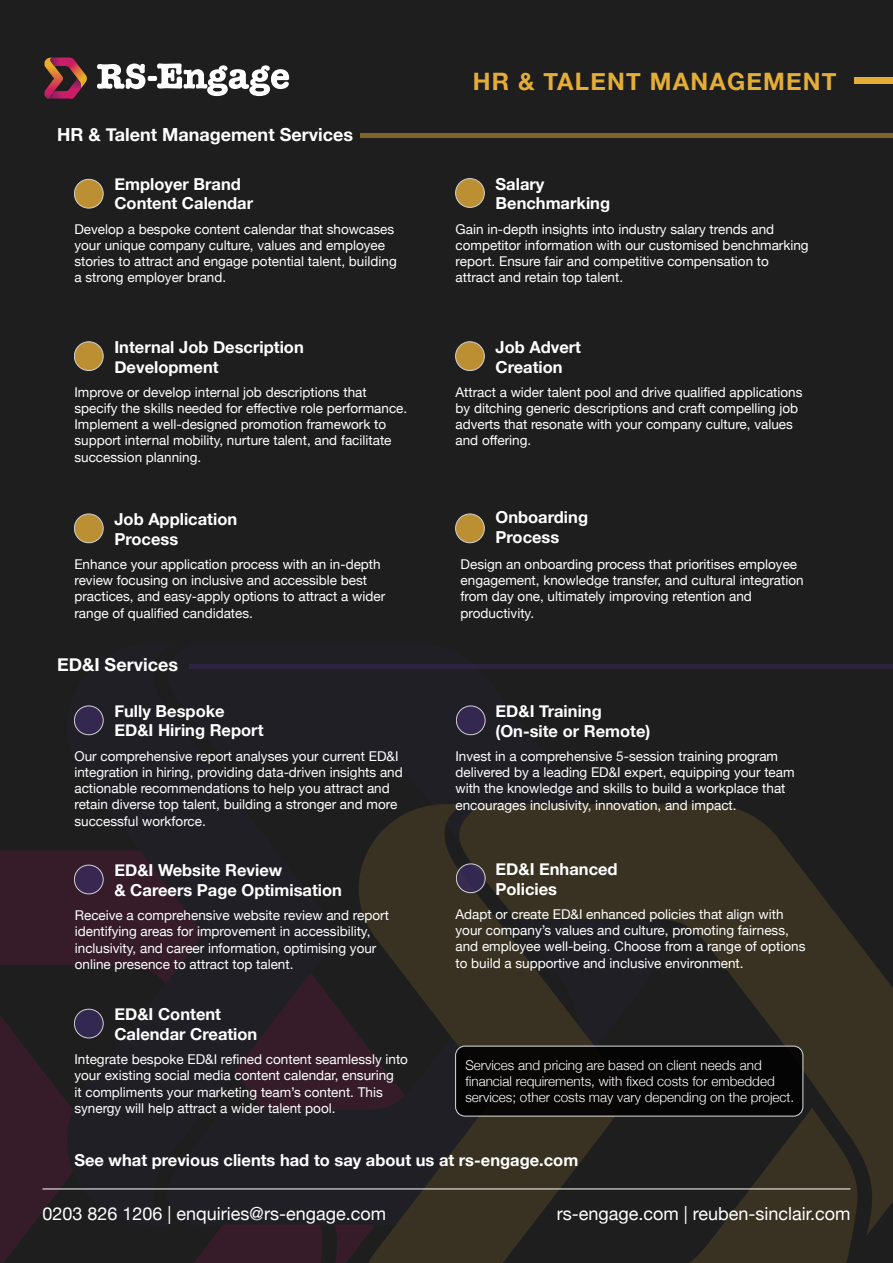
<style>
.page{position:relative;width:893px;height:1263px;background:#1e1e1e}
.page>*{position:absolute;margin:0;border:0;box-sizing:border-box;transform-origin:0 0}
.t1{font:700 24px "Helvetica Neue";letter-spacing:.05em;color:#e4ad38}
.t2{font:18px "Helvetica Neue";color:#fff}
.t3{font:700 18px "Helvetica Neue";color:#fff}
.t4{font:700 16.5px/19.8px "Helvetica Neue";color:#fff}
.t5{font:13.5px/16.2px "Helvetica Neue";color:#fff}
.t6{font:300 13.5px/16.2px "Helvetica Neue";color:#fff}
</style>
<div class="page">
<svg style="left:0;top:850px;width:358px;height:413px;fill:#351c28"></svg>
<svg style="left:66px;top:668px;width:596px;height:557px"></svg>
<svg style="left:358px;top:804px;width:535px;height:459px;fill:#393121"></svg>
<div style="left:456px;top:1046px;width:347px;height:70px;background:#000;border-radius:9px"></div>
<div style="left:455px;top:1046px;width:348px;height:70px;border:1px solid #fff;border-radius:9px"></div>
<svg style="left:45px;top:58px;width:42px;height:41px"></svg>
<div style="left:148px;top:76px;width:9px;height:5px;background:#fff;border-radius:2px"></div>
<svg style="left:157px;top:63px;width:132px;height:33px"></svg>
<svg style="left:97px;top:64px;width:48px;height:25px"></svg>
<hr style="left:43px;top:1188px;width:807px;height:1px;background:#fff">
<div style="left:854px;top:78px;width:39px;height:6px;background:#e4ad38"></div>
<div style="left:361px;top:133px;width:532px;height:5px;background:#80652a"></div>
<hr style="left:189px;top:664px;width:704px;height:4px;background:#2b243c">
<div style="left:74px;top:342px;width:29px;height:28px;background:#bc9032;border-radius:50%"></div>
<div style="left:74px;top:342px;width:29px;height:29px;border:1px solid #fff;border-radius:50%"></div>
<svg style="left:74px;top:514px;width:29px;height:29px"></svg>
<div style="left:74px;top:514px;width:29px;height:29px;border:1px solid #fff;border-radius:50%"></div>
<svg style="left:74px;top:706px;width:29px;height:29px"></svg>
<div style="left:74px;top:706px;width:29px;height:29px;border:1px solid #fff;border-radius:50%"></div>
<svg style="left:74px;top:865px;width:29px;height:29px"></svg>
<div style="left:74px;top:865px;width:29px;height:29px;border:1px solid #fff;border-radius:50%"></div>
<svg style="left:456px;top:864px;width:29px;height:29px"></svg>
<div style="left:456px;top:864px;width:29px;height:29px;border:1px solid #fff;border-radius:50%"></div>
<svg style="left:74px;top:1009px;width:29px;height:29px"></svg>
<div style="left:74px;top:1009px;width:29px;height:29px;border:1px solid #fff;border-radius:50%"></div>
<svg style="left:456px;top:706px;width:29px;height:29px"></svg>
<div style="left:456px;top:706px;width:29px;height:29px;border:1px solid #fff;border-radius:50%"></div>
<div style="left:456px;top:179px;width:28px;height:28px;background:#bc9032;border-radius:50%"></div>
<div style="left:455px;top:178px;width:30px;height:30px;border:1px solid #fff;border-radius:50%"></div>
<div style="left:456px;top:342px;width:28px;height:28px;background:#bc9032;border-radius:50%"></div>
<div style="left:455px;top:342px;width:30px;height:29px;border:1px solid #fff;border-radius:50%"></div>
<div style="left:456px;top:514px;width:28px;height:29px;background:#bc9032;border-radius:50%"></div>
<div style="left:455px;top:514px;width:30px;height:29px;border:1px solid #fff;border-radius:50%"></div>
<svg style="left:74px;top:179px;width:29px;height:29px"></svg>
<div style="left:74px;top:179px;width:29px;height:29px;border:1px solid #fff;border-radius:50%"></div>
<h2 class="t3" style="left:57px;top:120px;width:297px">HR &amp; Talent Management Services</h2>
<p class="t4" style="left:114px;top:174px;width:140px">Employer Brand<br>Content Calendar</p>
<p class="t5" style="left:74px;top:222px;width:324px">Develop a bespoke content calendar that showcases your unique company culture, values and employee stories to attract and engage potential talent, building a strong employer brand.</p>
<p class="t4" style="left:114px;top:337px;width:191px">Internal Job Description<br>Development</p>
<p class="t5" style="left:74px;top:385px;width:334px">Improve or develop internal job descriptions that specify the skills needed for effective role performance.<br>Implement a well-designed promotion framework to support internal mobility, nurture talent, and facilitate succession planning.</p>
<p class="t4" style="left:114px;top:510px;width:124px">Job Application<br>Process</p>
<p class="t5" style="left:74px;top:557px;width:312px">Enhance your application process with an in-depth review focusing on inclusive and accessible best practices, and easy-apply options to attract a wider range of qualified candidates.</p>
<h2 class="t3" style="left:57px;top:651px;width:122px">ED&amp;I Services</h2>
<p class="t4" style="left:114px;top:701px;width:151px">Fully Bespoke<br>ED&amp;I Hiring Report</p>
<p class="t5" style="left:74px;top:749px;width:330px">Our comprehensive report analyses your current ED&amp;I integration in hiring, providing data-driven insights and actionable recommendations to help you attract and retain diverse top talent, building a stronger and more successful workforce.</p>
<p class="t4" style="left:114px;top:861px;width:229px">ED&amp;I Website Review<br>&amp; Careers Page Optimisation</p>
<p class="t5" style="left:75px;top:908px;width:316px">Receive a comprehensive website review and report identifying areas for improvement in accessibility, inclusivity, and career information, optimising your online presence to attract top talent.</p>
<p class="t4" style="left:114px;top:1005px;width:144px">ED&amp;I Content<br>Calendar Creation</p>
<p class="t5" style="left:74px;top:1052px;width:335px">Integrate bespoke ED&amp;I refined content seamlessly into your existing social media content calendar, ensuring<br>it compliments your marketing team’s content. This synergy will help attract a wider talent pool.</p>
<h1 class="t1" style="left:473px;top:62px;width:365px">HR &amp; TALENT MANAGEMENT</h1>
<p class="t4" style="left:496px;top:174px;width:116px">Salary<br>Benchmarking</p>
<p class="t5" style="left:456px;top:222px;width:355px">Gain in-depth insights into industry salary trends and competitor information with our customised benchmarking report. Ensure fair and competitive compensation to attract and retain top talent.</p>
<p class="t4" style="left:495px;top:337px;width:87px">Job Advert<br>Creation</p>
<p class="t5" style="left:455px;top:385px;width:349px">Attract a wider talent pool and drive qualified applications by ditching generic descriptions and craft compelling job adverts that resonate with your company culture, values and offering.</p>
<p class="t4" style="left:495px;top:508px;width:94px">Onboarding<br>Process</p>
<p class="t5" style="left:461px;top:557px;width:345px">Design an onboarding process that prioritises employee engagement, knowledge transfer, and cultural integration from day one, ultimately improving retention and productivity.</p>
<p class="t4" style="left:495px;top:702px;width:156px">ED&amp;I Training (On-site or Remote)</p>
<p class="t5" style="left:455px;top:749px;width:341px">Invest in a comprehensive 5-session training program delivered by a leading ED&amp;I expert, equipping your team with the knowledge and skills to build a workplace that encourages inclusivity, innovation, and impact.</p>
<p class="t4" style="left:495px;top:859px;width:124px">ED&amp;I Enhanced<br>Policies</p>
<p class="t5" style="left:455px;top:907px;width:352px">Adapt or create ED&amp;I enhanced policies that align with your company’s values and culture, promoting fairness, and employee well-being. Choose from a range of options to build a supportive and inclusive environment.</p>
<p class="t6" style="left:465px;top:1056px;width:330px">Services and pricing are based on client needs and financial requirements, with fixed costs for embedded services; other costs may vary depending on the project.</p>
<p class="t4" style="left:74px;top:1150px;width:505px">See what previous clients had to say about us at rs-engage.com</p>
<h2 class="t2" style="left:43px;top:1201px;width:345px">0203 826 1206 | enquiries@rs-engage.com</h2>
<h2 class="t2" style="left:557px;top:1201px;width:295px">rs-engage.com | reuben-sinclair.com</h2>
</div>
